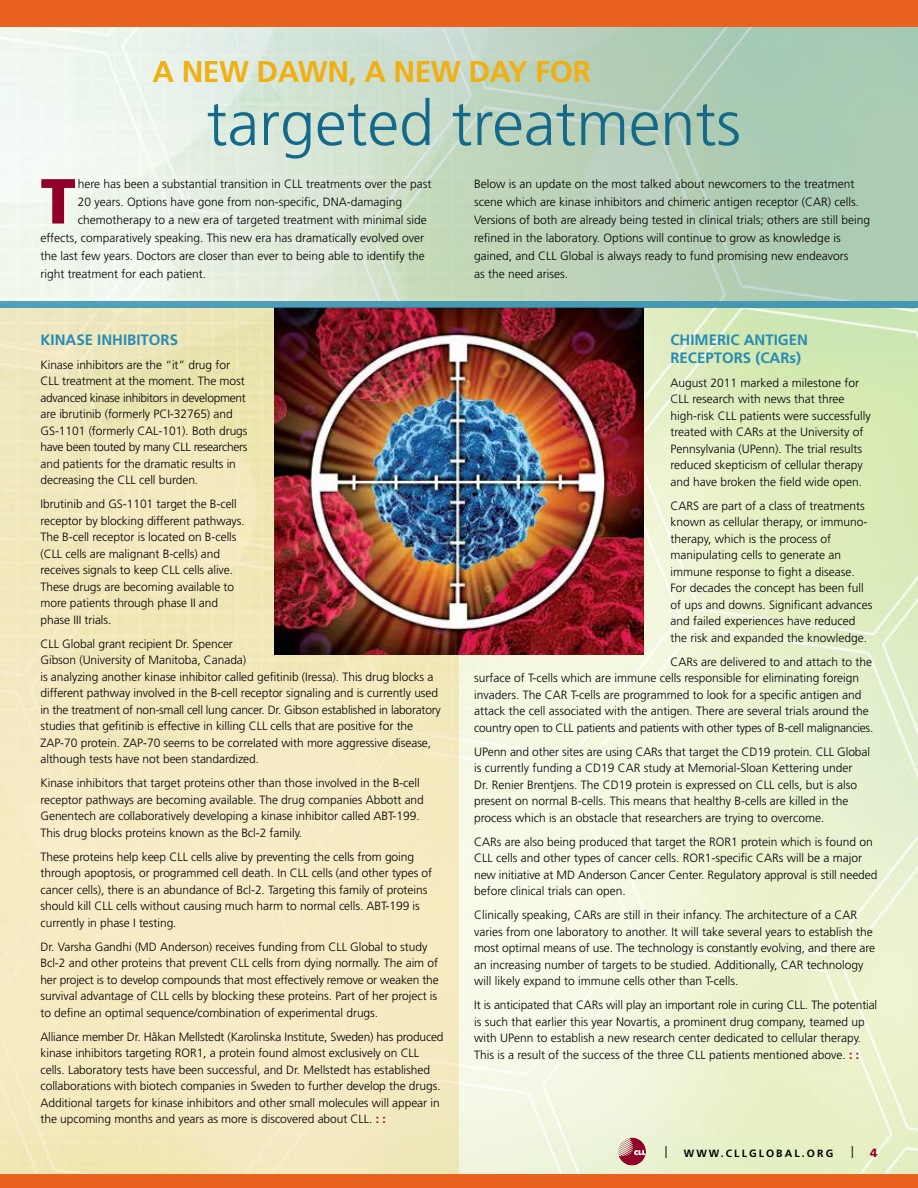
<style>
.page{position:relative;width:918px;height:1188px;background:#fff}
.page>*{position:absolute;margin:0;border:0;box-sizing:border-box;transform-origin:0 0}
.t1{font:900 63.6px "Frutiger";color:#910028}
.t2{font:300 63px "Frutiger";color:#146a88}
.t3{font:700 30px "Frutiger";color:#f0af13}
.t4{font:700 15px "Frutiger";color:#298bb2}
.t5{font:300 12px/16.5px "Frutiger";letter-spacing:-.005em;color:#000}
.t6{font:condensed 12px "Frutiger";color:#000}
.t7{font:900 12px "Frutiger";color:#910028}
.t8{font:700 10.5px "Frutiger";color:#000}
.s1{font-weight:700;color:#910028}
</style>
<div class="page">
<img style="left:459px;top:308px;width:459px;height:866px">
<svg style="left:0;top:27px;width:918px;height:274px;background:#caddcb"></svg>
<div style="left:0;top:306px;width:459px;height:882px;background:linear-gradient(to bottom,#ede5b8,#f8ecc5)"></div>
<svg style="left:618px;top:1138px;width:29px;height:28px"></svg>
<div style="left:0;top:0;width:918px;height:27px;background:#e96220"></div>
<div style="left:0;top:1174px;width:918px;height:14px;background:#e96220"></div>
<img style="left:275px;top:308px;width:368px;height:347px">
<div style="left:0;top:301px;width:918px;height:7px;background:#489ab3"></div>
<h3 class="t3" style="left:153px;top:54px;width:52px">A NEW</h3>
<h3 class="t3" style="left:257px;top:54px;width:23px">DAWN</h3>
<h3 class="t3" style="left:349px;top:54px;width:68px">, A NEW</h3>
<h3 class="t3" style="left:468px;top:54px;width:20px">DAY</h3>
<h3 class="t3" style="left:535px;top:54px;width:19px">FOR</h3>
<h2 class="t2" style="left:207px;top:88px;width:536px">targeted treatments</h2>
<h1 class="t1" style="left:40px;top:163px;width:37px">T</h1>
<p class="t5" style="left:78px;top:175px;width:355px">here has been a substantial transition in CLL treatments over the past</p>
<p class="t5" style="left:78px;top:193px;width:326px">20 years. Options have gone from non-specific, DNA-damaging</p>
<p class="t5" style="left:78px;top:211px;width:351px">chemotherapy to a new era of targeted treatment with minimal side</p>
<p class="t5" style="left:40px;top:229px;width:385px">effects, comparatively speaking. This new era has dramatically evolved over</p>
<p class="t5" style="left:40px;top:247px;width:386px">the last few years. Doctors are closer than ever to being able to identify the</p>
<p class="t5" style="left:40px;top:265px;width:167px">right treatment for each patient.</p>
<p class="t4" style="left:40px;top:331px;width:20px">KINASE</p>
<p class="t4" style="left:97px;top:331px;width:14px">INHIBITORS</p>
<p class="t5" style="left:40px;top:356px;width:209px">Kinase inhibitors are the “it” drug for CLL treatment at the moment. The most advanced kinase inhibitors in development are ibrutinib (formerly PCI-32765) and GS-1101 (formerly CAL-101). Both drugs have been touted by many CLL researchers and patients for the dramatic results in decreasing the CLL cell burden.</p>
<p class="t5" style="left:40px;top:496px;width:206px">Ibrutinib and GS-1101 target the B-cell receptor by blocking different pathways.<br>The B-cell receptor is located on B-cells (CLL cells are malignant B-cells) and receives signals to keep CLL cells alive.<br>These drugs are becoming available to more patients through phase II and phase III trials.</p>
<p class="t5" style="left:40px;top:635px;width:402px">CLL Global grant recipient Dr. Spencer<br>Gibson (University of Manitoba, Canada)<br>is analyzing another kinase inhibitor called gefitinib (Iressa). This drug blocks a different pathway involved in the B-cell receptor signaling and is currently used in the treatment of non-small cell lung cancer. Dr. Gibson established in laboratory studies that gefitinib is effective in killing CLL cells that are positive for the ZAP-70 protein. ZAP-70 seems to be correlated with more aggressive disease, although tests have not been standardized.</p>
<p class="t5" style="left:40px;top:775px;width:385px">Kinase inhibitors that target proteins other than those involved in the B-cell receptor pathways are becoming available. The drug companies Abbott and Genentech are collaboratively developing a kinase inhibitor called ABT-199.<br>This drug blocks proteins known as the Bcl-2 family.</p>
<p class="t5" style="left:40px;top:848px;width:393px">These proteins help keep CLL cells alive by preventing the cells from going through apoptosis, or programmed cell death. In CLL cells (and other types of cancer cells), there is an abundance of Bcl-2. Targeting this family of proteins should kill CLL cells without causing much harm to normal cells. ABT-199 is currently in phase I testing.</p>
<p class="t5" style="left:40px;top:938px;width:400px">Dr. Varsha Gandhi (MD Anderson) receives funding from CLL Global to study Bcl-2 and other proteins that prevent CLL cells from dying normally. The aim of her project is to develop compounds that most effectively remove or weaken the survival advantage of CLL cells by blocking these proteins. Part of her project is to define an optimal sequence/combination of experimental drugs.</p>
<p class="t5" style="left:40px;top:1028px;width:405px">Alliance member Dr. Håkan Mellstedt (Karolinska Institute, Sweden) has produced kinase inhibitors targeting ROR1, a protein found almost exclusively on CLL cells. Laboratory tests have been successful, and Dr. Mellstedt has established collaborations with biotech companies in Sweden to further develop the drugs.<br>Additional targets for kinase inhibitors and other small molecules will appear in the upcoming months and years as more is discovered about CLL. <span class="s1">: :</span></p>
<p class="t5" style="left:474px;top:174px;width:398px;line-height:18px">Below is an update on the most talked about newcomers to the treatment scene which are kinase inhibitors and chimeric antigen receptor (CAR) cells.<br>Versions of both are already being tested in clinical trials; others are still being refined in the laboratory. Options will continue to grow as knowledge is gained, and CLL Global is always ready to fund promising new endeavors<br>as the need arises.</p>
<p class="t4" style="left:670px;top:331px;width:19px">CHIMERIC</p>
<p class="t4" style="left:744px;top:331px;width:21px">ANTIGEN</p>
<p class="t4" style="left:670px;top:349px;width:54px">RECEPTORS</p>
<p class="t4" style="left:755px;top:349px;width:47px">(CARS)</p>
<p class="t5" style="left:670px;top:374px;width:202px">August 2011 marked a milestone for CLL research with news that three high-risk CLL patients were successfully treated with CARs at the University of Pennsylvania (UPenn). The trial results reduced skepticism of cellular therapy and have broken the field wide open.</p>
<p class="t5" style="left:670px;top:497px;width:204px">CARS are part of a class of treatments known as cellular therapy, or immuno&shy;therapy, which is the process of manipulating cells to generate an immune response to fight a disease.<br>For decades the concept has been full of ups and downs. Significant advances and failed experiences have reduced the risk and expanded the knowledge.</p>
<p class="t5" style="left:474px;top:653px;width:401px;text-indent:196px">CARs are delivered to and attach to the surface of T-cells which are immune cells responsible for eliminating foreign invaders. The CAR T-cells are programmed to look for a specific antigen and attack the cell associated with the antigen. There are several trials around the country open to CLL patients and patients with other types of B-cell malignancies.</p>
<p class="t5" style="left:474px;top:743px;width:397px">UPenn and other sites are using CARs that target the CD19 protein. CLL Global is currently funding a CD19 CAR study at Memorial-Sloan Kettering under<br>Dr. Renier Brentjens. The CD19 protein is expressed on CLL cells, but is also present on normal B-cells. This means that healthy B-cells are killed in the process which is an obstacle that researchers are trying to overcome.</p>
<p class="t5" style="left:474px;top:833px;width:405px">CARs are also being produced that target the ROR1 protein which is found on CLL cells and other types of cancer cells. ROR1-specific CARs will be a major new initiative at MD Anderson Cancer Center. Regulatory approval is still needed before clinical trials can open.</p>
<p class="t5" style="left:474px;top:907px;width:402px">Clinically speaking, CARs are still in their infancy. The architecture of a CAR varies from one laboratory to another. It will take several years to establish the most optimal means of use. The technology is constantly evolving, and there are an increasing number of targets to be studied. Additionally, CAR technology will likely expand to immune cells other than T-cells.</p>
<p class="t5" style="left:474px;top:997px;width:405px">It is anticipated that CARs will play an important role in curing CLL. The potential is such that earlier this year Novartis, a prominent drug company, teamed up with UPenn to establish a new research center dedicated to cellular therapy.<br>This is a result of the success of the three CLL patients mentioned above. <span class="s1">: :</span></p>
<p class="t6" style="left:665px;top:1144px;width:4px">|</p>
<p class="t8" style="left:684px;top:1147px;width:13px">WWW</p>
<p class="t8" style="left:721px;top:1147px;width:15px">.CLLGLOBAL</p>
<p class="t8" style="left:802px;top:1147px;width:15px">.ORG</p>
<p class="t6" style="left:851px;top:1144px;width:4px">|</p>
<p class="t7" style="left:870px;top:1145px;width:9px">4</p>
</div>
